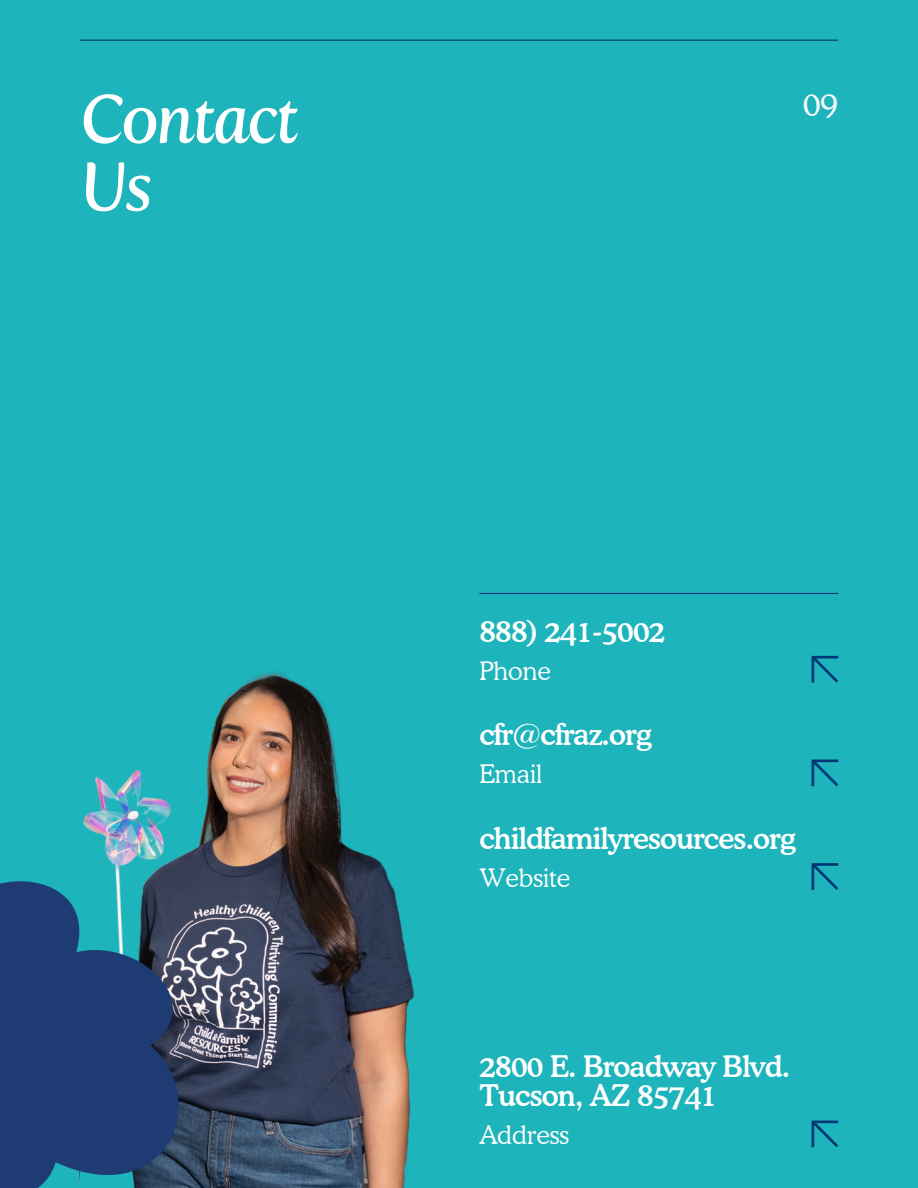
<style>
.page{position:relative;width:918px;height:1188px;background:#1eb4bc}
.page>*{position:absolute;margin:0;border:0;box-sizing:border-box;transform-origin:0 0}
.t1{font:italic 67.8px/67.8px "Fertigo Pro";letter-spacing:-.05em;color:#fff}
.t2{font:300 33.9px "Cooper BT";color:#fff}
.t3{font:500 29.7px/29.7px "Cooper BT";letter-spacing:-.03em;color:#fff}
.t4{font:300 25.35px "Cooper BT";color:#fff}
</style>
<div class="page">
<hr style="left:80px;top:40px;width:758px;height:1px;background:#003875">
<hr style="left:479px;top:593px;width:359px;height:1px;background:#003875">
<img style="left:83px;top:671px;width:331px;height:517px">
<svg style="left:812px;top:656px;width:26px;height:27px"></svg>
<svg style="left:812px;top:760px;width:26px;height:26px"></svg>
<svg style="left:812px;top:863px;width:26px;height:27px"></svg>
<svg style="left:812px;top:1121px;width:26px;height:26px"></svg>
<img style="left:0;top:863px;width:186px;height:325px">
<p class="t1" style="left:80px;top:90px;width:222px">Contact<br>Us</p>
<p class="t2" style="left:803px;top:83px;width:37px">09</p>
<h2 class="t3" style="left:479px;top:616px;width:188px">888) 241-5002</h2>
<p class="t4" style="left:479px;top:655px;width:73px">Phone</p>
<p class="t3" style="left:479px;top:719px;width:174px">cfr@cfraz.org</p>
<p class="t4" style="left:479px;top:759px;width:65px">Email</p>
<p class="t3" style="left:479px;top:823px;width:318px">childfamilyresources.org</p>
<p class="t4" style="left:479px;top:862px;width:92px">Website</p>
<h2 class="t3" style="left:479px;top:1051px;width:312px">2800 E. Broadway Blvd.<br>Tucson, AZ 85741</h2>
<h1 class="t4" style="left:479px;top:1120px;width:91px">Address</h1>
</div>
